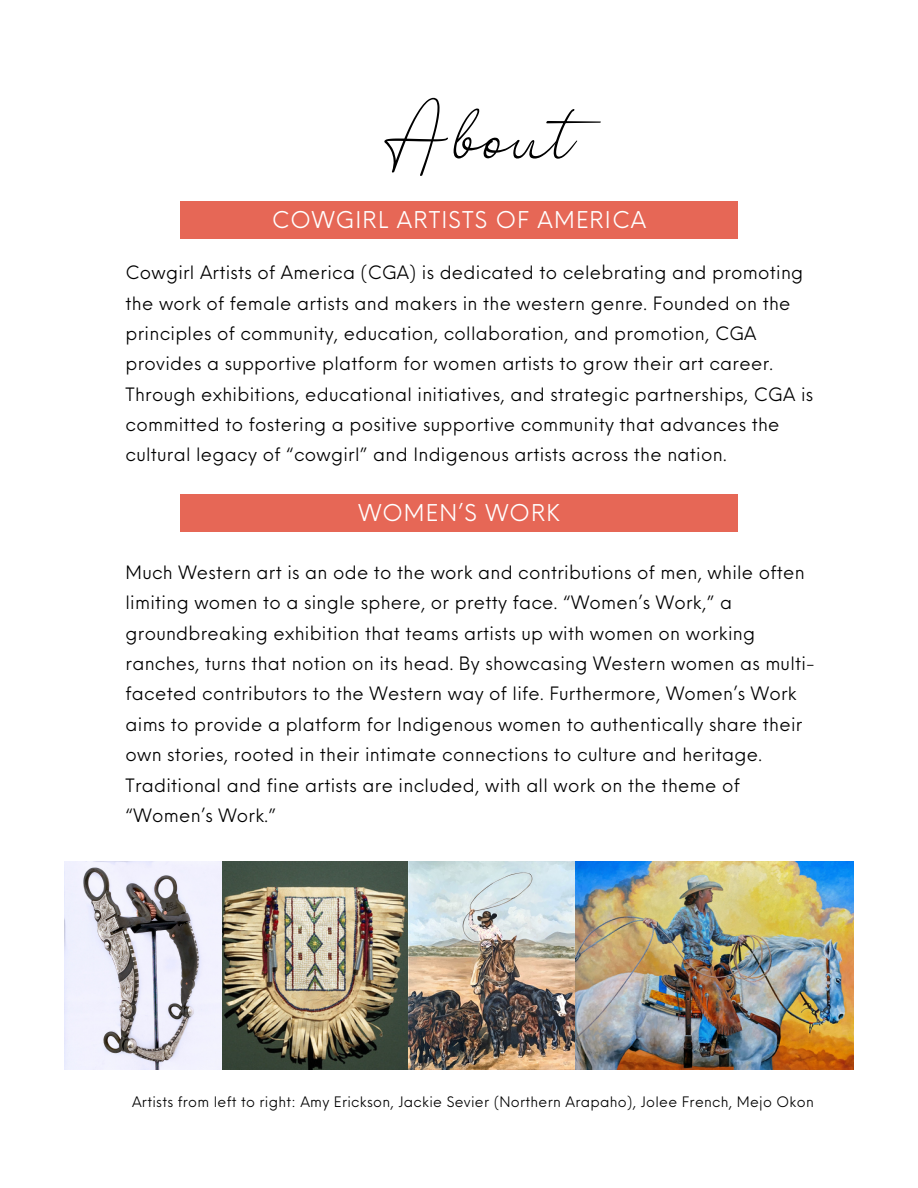
<style>
.page{position:relative;width:918px;height:1188px;background:#fff}
.page>*{position:absolute;margin:0;border:0;box-sizing:border-box;transform-origin:0 0}
.t1{font:161.7px "The Bigmaker";letter-spacing:.005em;color:#000}
.t2{font:22.5px "Neue Einstellung";letter-spacing:.05em;color:#fff}
.t3{font:18px/30.3px "Neue Einstellung";letter-spacing:.015em;color:#000}
.t4{font:14.1px "Neue Einstellung";letter-spacing:.02em;color:#000}
</style>
<div class="page">
<div style="left:180px;top:201px;width:558px;height:38px;background:#e66756"></div>
<div style="left:180px;top:494px;width:558px;height:38px;background:#e66756"></div>
<img style="left:65px;top:861px;width:788px;height:209px">
<h1 class="t1" style="left:384px;top:62px;width:193px">About</h1>
<p class="t2" style="left:272px;top:200px;width:376px">COWGIRL ARTISTS OF AMERICA</p>
<p class="t3" style="left:126px;top:256px;width:689px">Cowgirl Artists of America (CGA) is dedicated to celebrating and promoting the work of female artists and makers in the western genre. Founded on the principles of community, education, collaboration, and promotion, CGA provides a supportive platform for women artists to grow their art career.<br>Through exhibitions, educational initiatives, and strategic partnerships, CGA is committed to fostering a positive supportive community that advances the cultural legacy of “cowgirl” and Indigenous artists across the nation.</p>
<p class="t2" style="left:358px;top:492px;width:203px">WOMEN’S WORK</p>
<p class="t3" style="left:126px;top:555px;width:691px">Much Western art is an ode to the work and contributions of men, while often limiting women to a single sphere, or pretty face. “Women’s Work,” a groundbreaking exhibition that teams artists up with women on working ranches, turns that notion on its head. By showcasing Western women as multi&shy;faceted contributors to the Western way of life. Furthermore, Women’s Work aims to provide a platform for Indigenous women to authentically share their own stories, rooted in their intimate connections to culture and heritage.<br>Traditional and fine artists are included, with all work on the theme of “Women’s Work.”</p>
<p class="t4" style="left:132px;top:1089px;width:683px">Artists from left to right: Amy Erickson, Jackie Sevier (Northern Arapaho), Jolee French, Mejo Okon</p>
</div>
